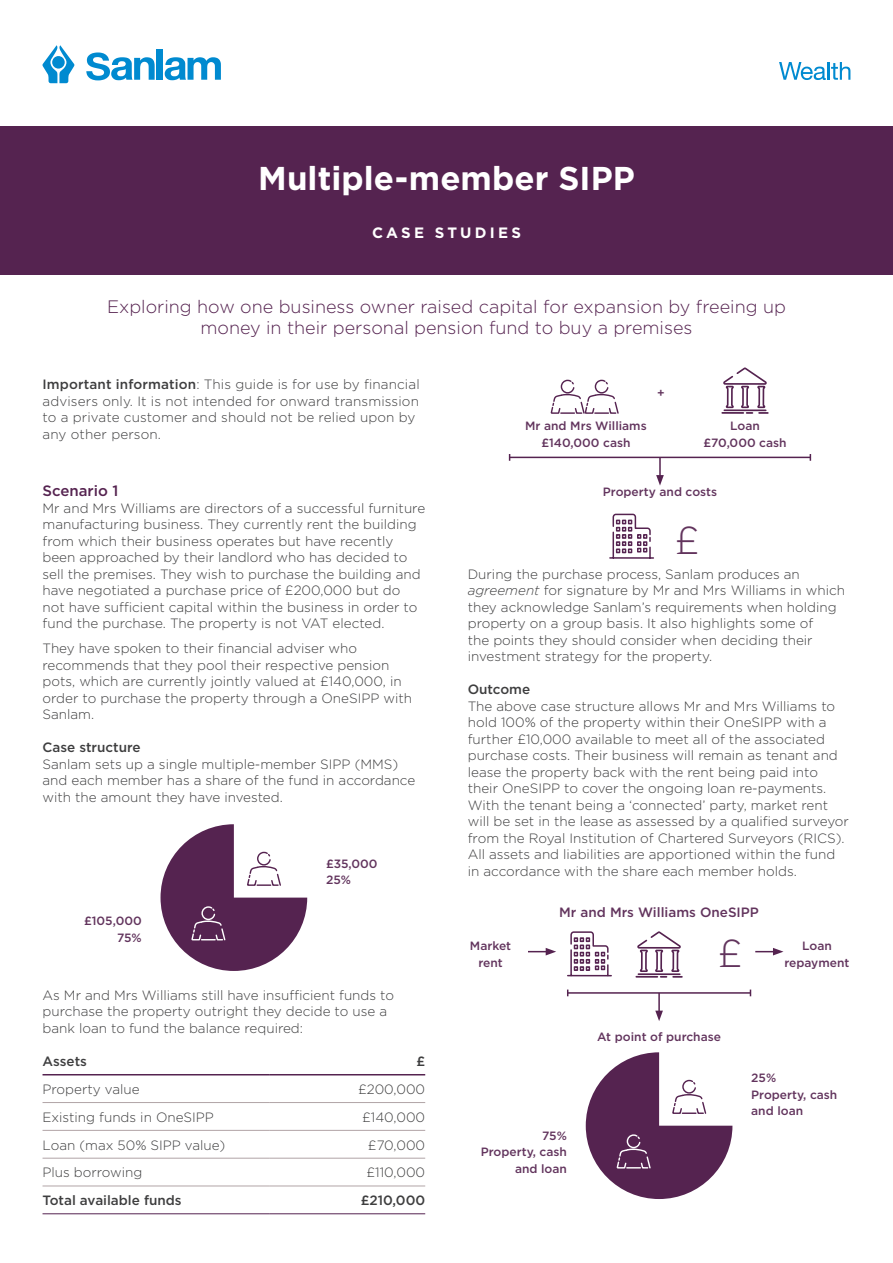
<style>
.page{position:relative;width:893px;height:1263px;background:#fff}
.page>*{position:absolute;margin:0;border:0;box-sizing:border-box;transform-origin:0 0}
.t1{font:300 39px "Gotham";color:#62345d}
.t2{font:700 33px "Gotham";color:#fff}
.t3{font:300 18px/21px "Gotham";color:#552350;text-align:center}
.t4{font:700 15px "Gotham";letter-spacing:.215em;color:#fff}
.t5{font:500 15px "Gotham";color:#552350}
.t6{font:300 13.5px/16.5px "Gotham";color:#3e3e3f}
.t7{font:500 13.5px "Gotham";color:#3e3e3f}
.t8{font:500 13.5px "Gotham";color:#62345d}
.t9{font:500 12px/16.5px "Gotham";color:#62345d;text-align:center}
.s1{font-weight:500}
.s2{font-style:italic}
</style>
<div class="page">
<hr style="left:43px;top:1102px;width:226px;height:1px;background:#b1a4a6">
<hr style="left:269px;top:1102px;width:156px;height:1px;background:#b1a4a6">
<hr style="left:43px;top:1130px;width:226px;height:1px;background:#b1a4a6">
<hr style="left:269px;top:1130px;width:156px;height:1px;background:#b1a4a6">
<hr style="left:43px;top:1158px;width:226px;height:1px;background:#b1a4a6">
<hr style="left:269px;top:1158px;width:156px;height:1px;background:#b1a4a6">
<hr style="left:43px;top:1186px;width:226px;height:1px;background:#b1a4a6">
<hr style="left:269px;top:1186px;width:156px;height:1px;background:#b1a4a6">
<hr style="left:43px;top:1074px;width:226px;height:1px;background:#552350">
<hr style="left:269px;top:1074px;width:156px;height:1px;background:#552350">
<hr style="left:43px;top:1213px;width:226px;height:1px;background:#552350">
<hr style="left:269px;top:1213px;width:156px;height:1px;background:#552350">
<svg style="left:161px;top:824px;width:146px;height:147px"></svg>
<svg style="left:550px;top:379px;width:69px;height:35px"></svg>
<svg style="left:609px;top:513px;width:45px;height:46px"></svg>
<svg style="left:722px;top:367px;width:47px;height:47px"></svg>
<hr style="left:659px;top:457px;width:2px;height:20px;background:#552350">
<svg style="left:656px;top:475px;width:8px;height:11px"></svg>
<svg style="left:586px;top:1052px;width:146px;height:147px"></svg>
<svg style="left:567px;top:931px;width:45px;height:46px"></svg>
<svg style="left:636px;top:931px;width:47px;height:47px"></svg>
<hr style="left:658px;top:993px;width:2px;height:20px;background:#552350">
<svg style="left:655px;top:1011px;width:8px;height:10px"></svg>
<svg style="left:528px;top:948px;width:28px;height:7px"></svg>
<svg style="left:755px;top:948px;width:28px;height:7px"></svg>
<hr style="left:568px;top:992px;width:182px;height:2px;background:#552350">
<hr style="left:510px;top:457px;width:300px;height:1px;background:#552350">
<div style="left:0;top:126px;width:893px;height:149px;background:#552350"></div>
<svg style="left:43px;top:45px;width:31px;height:38px"></svg>
<div style="left:157px;top:50px;width:6px;height:30px;background:#008ad0"></div>
<svg style="left:86px;top:52px;width:69px;height:28px"></svg>
<svg style="left:165px;top:57px;width:56px;height:23px"></svg>
<svg style="left:779px;top:62px;width:71px;height:18px"></svg>
<h2 class="t2" style="left:258px;top:157px;width:378px">Multiple-member SIPP</h2>
<p class="t4" style="left:372px;top:222px;width:150px">CASE STUDIES</p>
<h3 class="t3" style="left:107px;top:295px;width:680px">Exploring how one business owner raised capital for expansion by freeing up money in their personal pension fund to buy a premises</h3>
<p class="t6" style="left:43px;top:376px;width:379px"><span class="s1">Important information</span>: This guide is for use by financial advisers only. It is not intended for onward transmission to a private customer and should not be relied upon by any other person.</p>
<p class="t5" style="left:43px;top:481px;width:77px">Scenario 1</p>
<p class="t6" style="left:43px;top:499px;width:384px">Mr and Mrs Williams are directors of a successful furniture manufacturing business. They currently rent the building from which their business operates but have recently been approached by their landlord who has decided to sell the premises. They wish to purchase the building and have negotiated a purchase price of £200,000 but do not have sufficient capital within the business in order to fund the purchase. The property is not VAT elected.</p>
<p class="t6" style="left:43px;top:640px;width:371px">They have spoken to their financial adviser who recommends that they pool their respective pension pots, which are currently jointly valued at £140,000, in order to purchase the property through a OneSIPP with Sanlam.</p>
<p class="t7" style="left:43px;top:738px;width:100px">Case structure</p>
<p class="t6" style="left:43px;top:755px;width:374px">Sanlam sets up a single multiple-member SIPP (MMS) and each member has a share of the fund in accordance with the amount they have invested.</p>
<p class="t9" style="left:84px;top:913px;width:59px;text-align:right">£105,000<br>75%</p>
<p class="t9" style="left:326px;top:855px;width:53px;text-align:left">£35,000<br>25%</p>
<p class="t6" style="left:43px;top:986px;width:353px">As Mr and Mrs Williams still have insufficient funds to purchase the property outright they decide to use a bank loan to fund the balance required:</p>
<p class="t7" style="left:43px;top:1052px;width:46px">Assets</p>
<p class="t7" style="left:416px;top:1052px;width:10px">£</p>
<p class="t6" style="left:43px;top:1081px;width:99px">Property value</p>
<p class="t6" style="left:358px;top:1081px;width:69px">£200,000</p>
<p class="t6" style="left:43px;top:1108px;width:173px">Existing funds in OneSIPP</p>
<p class="t6" style="left:362px;top:1108px;width:65px">£140,000</p>
<p class="t6" style="left:43px;top:1136px;width:184px">Loan (max 50% SIPP value)</p>
<p class="t6" style="left:368px;top:1136px;width:59px">£70,000</p>
<p class="t6" style="left:43px;top:1164px;width:101px">Plus borrowing</p>
<p class="t6" style="left:367px;top:1164px;width:60px">£110,000</p>
<p class="t7" style="left:43px;top:1192px;width:141px">Total available funds</p>
<p class="t7" style="left:361px;top:1192px;width:66px">£210,000</p>
<p class="t9" style="left:657px;top:385px;width:9px">+</p>
<p class="t9" style="left:525px;top:418px;width:123px">Mr and Mrs Williams £140,000 cash</p>
<p class="t9" style="left:703px;top:418px;width:85px">Loan £70,000 cash</p>
<p class="t9" style="left:603px;top:484px;width:116px">Property and costs</p>
<h1 class="t1" style="left:674px;top:516px;width:27px">£</h1>
<p class="t6" style="left:468px;top:565px;width:379px">During the purchase process, Sanlam produces an <span class="s2">agreement</span> for signature by Mr and Mrs Williams in which they acknowledge Sanlam’s requirements when holding property on a group basis. It also highlights some of<br>the points they should consider when deciding their investment strategy for the property.</p>
<p class="t7" style="left:468px;top:681px;width:64px">Outcome</p>
<p class="t6" style="left:468px;top:697px;width:383px">The above case structure allows Mr and Mrs Williams to hold 100% of the property within their OneSIPP with a further £10,000 available to meet all of the associated purchase costs. Their business will remain as tenant and lease the property back with the rent being paid into their OneSIPP to cover the ongoing loan re-payments.<br>With the tenant being a ‘connected’ party, market rent will be set in the lease as assessed by a qualified surveyor from the Royal Institution of Chartered Surveyors (RICS).<br>All assets and liabilities are apportioned within the fund in accordance with the share each member holds.</p>
<p class="t8" style="left:559px;top:903px;width:201px">Mr and Mrs Williams OneSIPP</p>
<h1 class="t1" style="left:717px;top:928px;width:27px">£</h1>
<p class="t9" style="left:470px;top:937px;width:43px">Market rent</p>
<p class="t9" style="left:784px;top:937px;width:67px">Loan repayment</p>
<p class="t9" style="left:597px;top:1028px;width:125px">At point of purchase</p>
<p class="t9" style="left:481px;top:1127px;width:88px;text-align:right">75%<br>Property, cash and loan</p>
<p class="t9" style="left:751px;top:1069px;width:88px;text-align:left">25%<br>Property, cash and loan</p>
</div>
